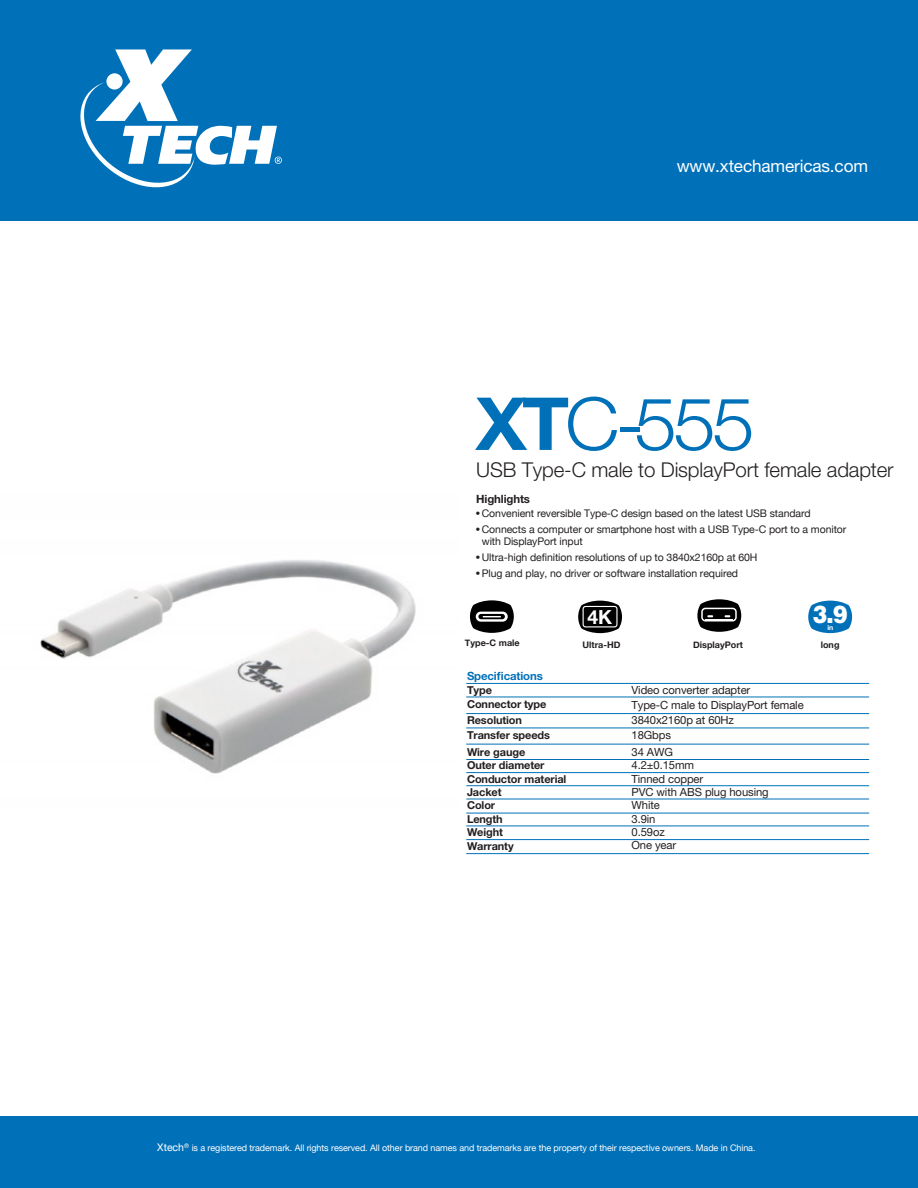
<style>
.page{position:relative;width:918px;height:1188px;background:#fff}
.page>*{position:absolute;margin:0;border:0;box-sizing:border-box;transform-origin:0 0}
.t1{font:300 73.2px "Helvetica Neue";color:#0071b9;scale:1.05 1}
.t2{font:900 24.45px "Helvetica";color:#fff;scale:.89 1}
.t3{font:300 20.4px "Helvetica Neue";letter-spacing:-.01em;color:#231f20}
.t4{font:700 19.35px "Helvetica Neue";color:#fff}
.t5{font:17.25px "Helvetica Neue LT Pro";letter-spacing:-.01em;color:#fff}
.t6{font:700 11.4px "Helvetica Neue LT Pro";letter-spacing:-.01em;color:#0071b9}
.t7{font:700 11.4px "Helvetica Neue LT Pro";letter-spacing:-.01em;color:#231f20}
.t8{font:11.25px/13.4px "Helvetica Neue LT Pro";letter-spacing:-.01em;color:#231f20}
.t9{font:700 10.95px/13.4px "Helvetica Neue LT Pro";letter-spacing:-.01em;color:#231f20}
.t10{font:10.5px/12.6px "Helvetica Neue";letter-spacing:-.01em;color:#231f20}
.t11{font:9px "Helvetica Neue";letter-spacing:-.01em;color:#fff}
.t12{font:700 9px "Helvetica Neue";color:#231f20}
.t13{font:700 7.05px "Helvetica Neue";color:#fff}
.s1{font-weight:700}
.s2{font-family:"Helvetica"}
.s3{font-size:10.5px}
</style>
<div class="page">
<div style="left:0;top:1117px;width:918px;height:71px;background:#0071b9"></div>
<div style="left:0;top:0;width:918px;height:220px;background:#0071b9"></div>
<svg style="left:80px;top:49px;width:202px;height:139px"></svg>
<hr style="left:466px;top:683px;width:403px;height:1px;background:#0071b9">
<hr style="left:466px;top:728px;width:403px;height:1px;background:#0071b9">
<hr style="left:466px;top:744px;width:403px;height:1px;background:#0071b9">
<hr style="left:466px;top:713px;width:403px;height:1px;background:#0071b9">
<hr style="left:466px;top:697px;width:403px;height:1px;background:#0071b9">
<hr style="left:466px;top:759px;width:403px;height:1px;background:#0071b9">
<hr style="left:466px;top:772px;width:403px;height:1px;background:#0071b9">
<hr style="left:466px;top:785px;width:403px;height:1px;background:#0071b9">
<hr style="left:466px;top:799px;width:403px;height:1px;background:#0071b9">
<hr style="left:466px;top:813px;width:403px;height:1px;background:#0071b9">
<hr style="left:466px;top:826px;width:403px;height:1px;background:#0071b9">
<hr style="left:466px;top:839px;width:403px;height:1px;background:#0071b9">
<hr style="left:466px;top:853px;width:403px;height:1px;background:#0071b9">
<svg style="left:578px;top:601px;width:44px;height:32px"></svg>
<svg style="left:808px;top:601px;width:44px;height:32px"></svg>
<svg style="left:470px;top:600px;width:44px;height:33px"></svg>
<div style="left:583px;top:606px;width:35px;height:21px;border:1px solid #fff;border-radius:3px"></div>
<svg style="left:697px;top:599px;width:44px;height:33px"></svg>
<img style="left:40px;top:560px;width:376px;height:214px">
<h3 class="t5" style="left:677px;top:155px;width:193px">www.xtechamericas.com</h3>
<h1 class="t1" style="left:475px;top:365px;width:268px"><span class="s1">XT</span>C-555</h1>
<h3 class="t3" style="left:476px;top:453px;width:419px">USB Type-C male to DisplayPort female adapter</h3>
<p class="t7" style="left:476px;top:492px;width:55px">Highlights</p>
<p class="t10" style="left:476px;top:507px;width:336px"><span class="s2">•</span> Convenient reversible Type-C design based on the latest USB standard</p>
<p class="t10" style="left:482px;top:522px;width:366px;text-indent:-6px"><span class="s2">•</span> Connects a computer or smartphone host with a USB Type-C port to a monitor with DisplayPort input</p>
<p class="t10" style="left:476px;top:551px;width:283px"><span class="s2">•</span> Ultra-high definition resolutions of up to 3840x2160p at 60H</p>
<p class="t10" style="left:476px;top:567px;width:263px"><span class="s2">•</span> Plug and play, no driver or software installation required</p>
<h3 class="t4" style="left:587px;top:605px;width:26px">4K</h3>
<p class="t12" style="left:465px;top:638px;width:56px">Type-C male</p>
<p class="t12" style="left:583px;top:640px;width:40px">Ultra-HD</p>
<p class="t12" style="left:693px;top:640px;width:51px">DisplayPort</p>
<p class="t6" style="left:467px;top:669px;width:77px">Specifications</p>
<p class="t9" style="left:467px;top:682px;width:85px;line-height:15.1px">Type<br>Connector type<br>Resolution<br>Transfer speeds</p>
<p class="t9" style="left:467px;top:745px;width:101px">Wire gauge<br>Outer diameter<br>Conductor material<br>Jacket<br>Color<br>Length<br>Weight</p>
<p class="t9" style="left:467px;top:840px;width:48px">Warranty</p>
<p class="t8" style="left:632px;top:682px;width:174px;line-height:15.5px">Video converter adapter<br>Type-C male to DisplayPort female<br>3840x2160p at 60Hz<br>18Gbps<br>34 AWG</p>
<p class="t8" style="left:632px;top:758px;width:139px">4.2±0.15mm<br>Tinned copper<br>PVC with ABS plug housing<br>White<br>3.9in<br>0.59oz<br>One year</p>
<h2 class="t2" style="left:813px;top:598px;width:40px">3.9</h2>
<p class="t13" style="left:827px;top:623px;width:7px">in</p>
<p class="t12" style="left:821px;top:640px;width:20px">long</p>
<p class="t11" style="left:157px;top:1143px;width:600px"><span class="s3">Xtech</span><sup>®</sup> is a registered trademark. All rights reserved. All other brand names and trademarks are the property of their respective owners. Made in China.</p>
</div>
